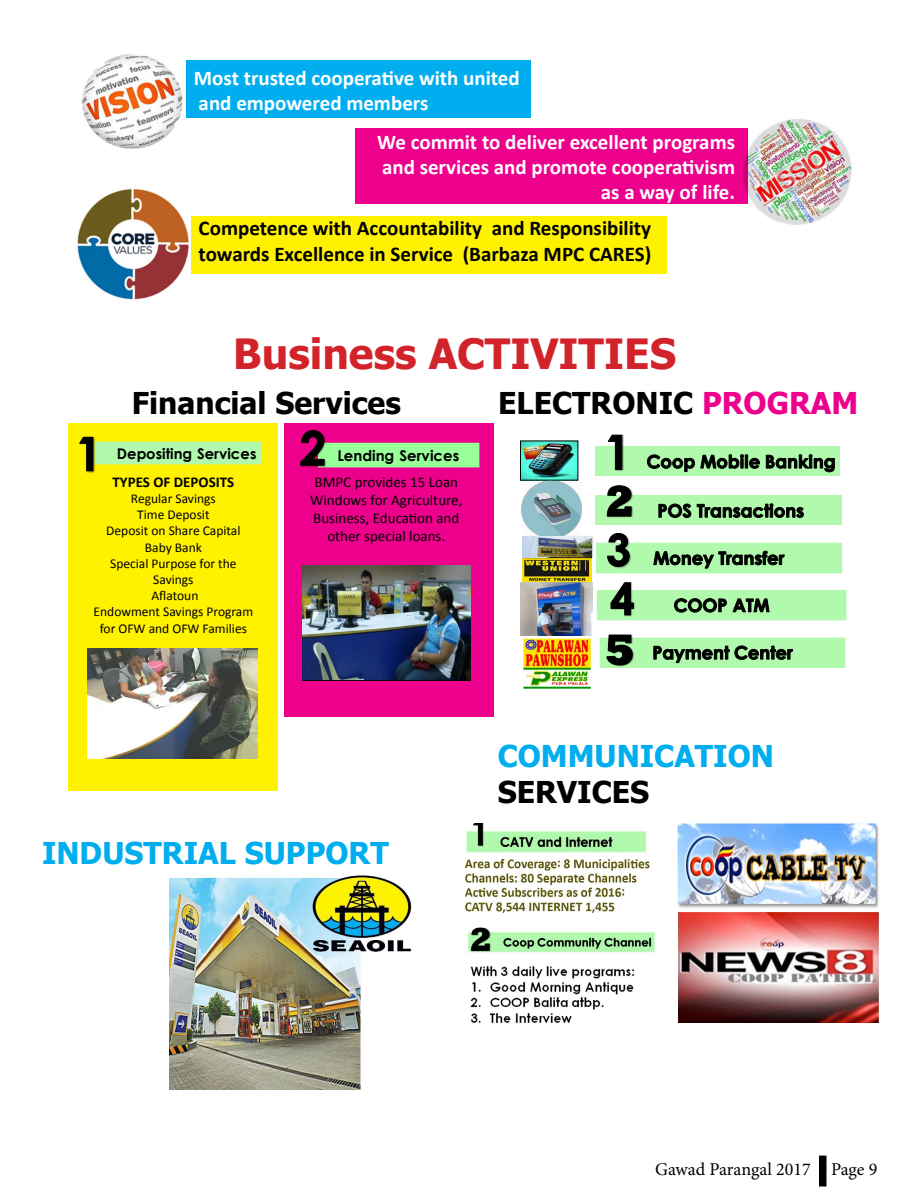
<style>
.page{position:relative;width:918px;height:1188px;background:#fff}
.page>*{position:absolute;margin:0;border:0;box-sizing:border-box;transform-origin:0 0}
.t1{font:700 41.55px "Tahoma";color:#d2232a}
.t2{font:700 30px "Tahoma";color:#000}
.t3{font:700 30px "Tahoma";color:#00aeef}
.t4{font:700 21px/25.2px "Calibri";color:#fff}
.t5{font:700 21px/25.2px "Calibri";color:#000}
.t6{font:18px "Minion Pro";color:#000}
.t7{font:15px/18px "Calibri";color:#000;text-align:center}
.t8{font:700 15px "Calibri";color:#000}
.t9{font:700 14.85px "Century Gothic";letter-spacing:.005em;color:#000}
.t10{font:700 14.7px "Century Gothic";letter-spacing:.005em;color:#000}
.t11{font:13.5px/16.2px "Calibri";color:#000;text-align:center}
.s1{color:#ec008c}
</style>
<div class="page">
<div style="left:819px;top:1156px;width:7px;height:30px;background:#000"></div>
<div style="left:186px;top:60px;width:345px;height:57px;background:#00aeef"></div>
<div style="left:191px;top:217px;width:476px;height:57px;background:#fff200"></div>
<div style="left:355px;top:129px;width:393px;height:75px;background:#ec008c"></div>
<img style="left:464px;top:823px;width:186px;height:91px">
<img style="left:468px;top:927px;width:187px;height:96px">
<img style="left:677px;top:823px;width:202px;height:200px">
<div style="left:69px;top:423px;width:209px;height:367px;background:#fff200"></div>
<div style="left:284px;top:423px;width:210px;height:293px;background:#ec008c"></div>
<img style="left:81px;top:54px;width:119px;height:95px">
<img style="left:718px;top:119px;width:134px;height:106px">
<img style="left:77px;top:188px;width:118px;height:112px">
<img style="left:83px;top:436px;width:12px;height:37px">
<svg style="left:79px;top:437px;width:182px;height:34px"></svg>
<img style="left:88px;top:648px;width:169px;height:111px">
<svg style="left:300px;top:430px;width:179px;height:38px"></svg>
<img style="left:302px;top:565px;width:168px;height:115px">
<div style="left:595px;top:447px;width:244px;height:29px;background:#b1f9ad"></div>
<svg style="left:647px;top:454px;width:188px;height:18px"></svg>
<img style="left:606px;top:434px;width:19px;height:37px">
<svg style="left:608px;top:435px;width:14px;height:35px"></svg>
<img style="left:522px;top:443px;width:54px;height:35px">
<div style="left:595px;top:496px;width:246px;height:29px;background:#b1f9ad"></div>
<svg style="left:659px;top:503px;width:145px;height:15px"></svg>
<img style="left:606px;top:491px;width:28px;height:27px">
<svg style="left:607px;top:485px;width:25px;height:31px"></svg>
<img style="left:522px;top:480px;width:59px;height:55px">
<svg style="left:596px;top:533px;width:246px;height:40px"></svg>
<img style="left:523px;top:561px;width:68px;height:21px">
<img style="left:522px;top:535px;width:71px;height:26px">
<svg style="left:597px;top:582px;width:249px;height:38px"></svg>
<img style="left:520px;top:582px;width:73px;height:54px">
<img style="left:608px;top:634px;width:24px;height:1px">
<svg style="left:600px;top:635px;width:245px;height:33px;background:#92c68f"></svg>
<img style="left:523px;top:638px;width:68px;height:50px">
<img style="left:169px;top:875px;width:243px;height:215px">
<p class="t4" style="left:194px;top:65px;width:327px">Most trusted cooperative with united and empowered members</p>
<p class="t4" style="left:377px;top:129px;width:360px;text-align:right">We commit to deliver excellent programs and services and promote cooperativism as a way of life.</p>
<p class="t5" style="left:199px;top:216px;width:454px">Competence with Accountability and Responsibility towards Excellence in Service (Barbaza MPC CARES)</p>
<h1 class="t1" style="left:233px;top:324px;width:444px">Business ACTIVITIES</h1>
<h2 class="t2" style="left:132px;top:382px;width:271px">Financial Services</h2>
<h2 class="t2" style="left:498px;top:382px;width:362px">ELECTRONIC <span class="s1">PROGRAM</span></h2>
<p class="t10" style="left:117px;top:442px;width:141px">Depositing Services</p>
<p class="t8" style="left:113px;top:472px;width:123px">TYPES OF DEPOSITS</p>
<p class="t11" style="left:94px;top:490px;width:161px">Regular Savings<br>Time Deposit<br>Deposit on Share Capital<br>Baby Bank<br>Special Purpose for the<br>Savings<br>Aflatoun<br>Endowment Savings Program for OFW and OFW Families</p>
<p class="t9" style="left:338px;top:444px;width:123px">Lending Services</p>
<p class="t7" style="left:310px;top:473px;width:154px">BMPC provides 15 Loan<br>Windows for Agriculture,<br>Business, Education and other special loans.</p>
<h2 class="t3" style="left:42px;top:832px;width:348px">INDUSTRIAL SUPPORT</h2>
<h2 class="t3" style="left:498px;top:736px;width:278px">COMMUNICATION</h2>
<h2 class="t2" style="left:498px;top:772px;width:153px">SERVICES</h2>
<p class="t6" style="left:655px;top:1157px;width:224px">Gawad Parangal 2017 Page 9</p>
</div>
